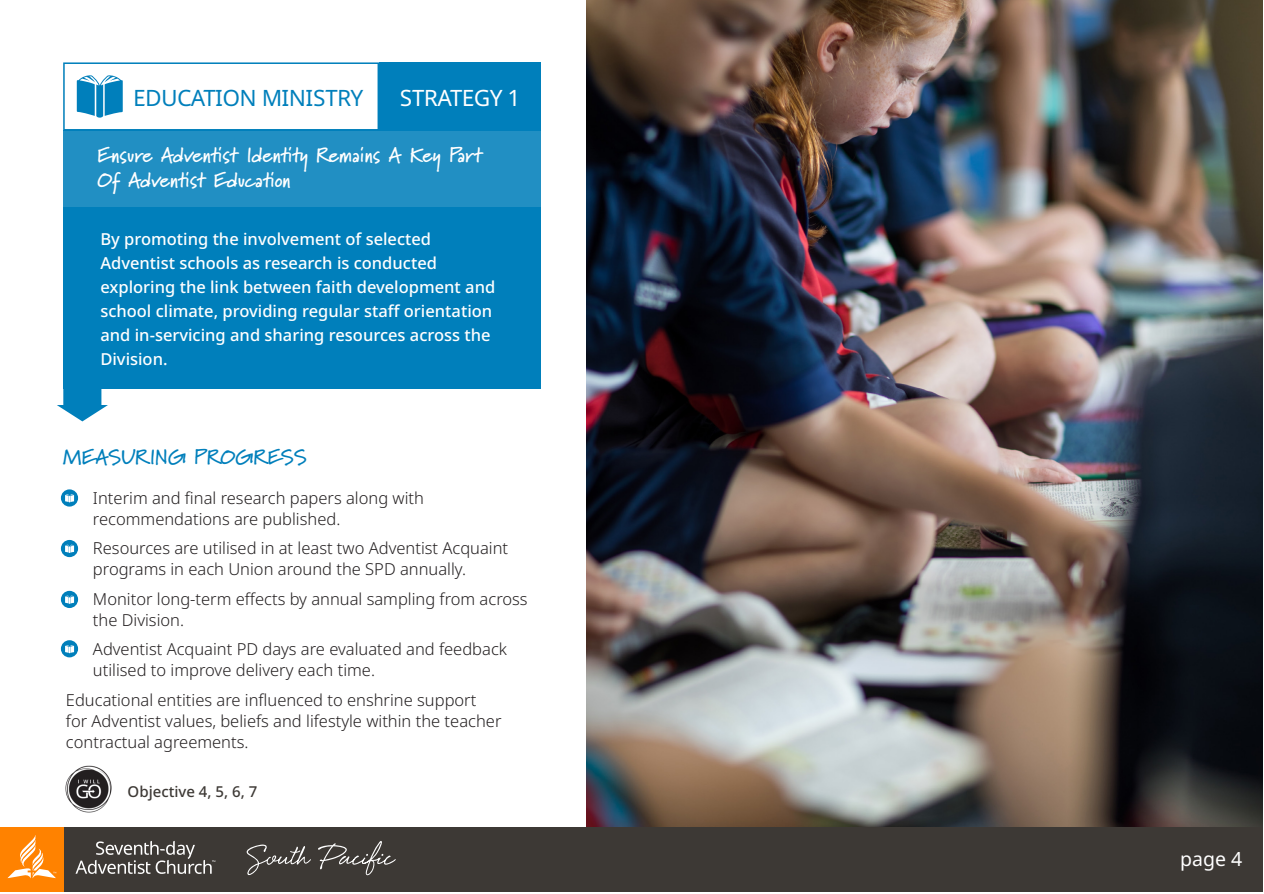
<style>
.page{position:relative;width:1264px;height:894px;background:#fff}
.page>*{position:absolute;margin:0;border:0;box-sizing:border-box;transform-origin:0 0}
.t1{font:22.5px "Advent Sans SPD";color:#007fbb}
.t2{font:22.5px "Advent Sans SPD";color:#fff}
.t3{font:700 21px/25.2px "Marydale";color:#fff}
.t4{font:700 21px "Marydale";letter-spacing:-.005em;color:#007fbb}
.t5{font:19.5px "Noto Sans";color:#fff}
.List_Paragraph{font:300 16.5px/21px "Noto Sans";color:#231f20}
.t6{font:500 16.5px/24px "Noto Sans";color:#fff}
.List_Paragraph-2{font:500 15px "Noto Sans";color:#3d3935}
</style>
<div class="page">
<svg style="left:57px;top:388px;width:51px;height:33px"></svg>
<div style="left:63px;top:130px;width:478px;height:258px;background:#007fbb"></div>
<div style="left:63px;top:131px;width:478px;height:75px;background:#218fc3"></div>
<img style="left:587px;top:0;width:675px;height:826px">
<div style="left:61px;top:489px;width:17px;height:17px;background:#007fbb;border-radius:50%"></div>
<div style="left:379px;top:62px;width:162px;height:68px;background:#007fbb"></div>
<div style="left:63px;top:62px;width:316px;height:68px;border:2px solid #007fbb"></div>
<svg style="left:77px;top:75px;width:46px;height:43px"></svg>
<div style="left:61px;top:539px;width:17px;height:18px;background:#007fbb;border-radius:50%"></div>
<div style="left:61px;top:590px;width:17px;height:17px;background:#007fbb;border-radius:50%"></div>
<div style="left:61px;top:640px;width:17px;height:17px;background:#007fbb;border-radius:50%"></div>
<div style="left:56px;top:826px;width:1206px;height:65px;background:#3d3935"></div>
<div style="left:0;top:826px;width:64px;height:65px;background:#ff8200"></div>
<svg style="left:8px;top:835px;width:48px;height:43px"></svg>
<svg style="left:76px;top:841px;width:139px;height:32px"></svg>
<svg style="left:247px;top:841px;width:149px;height:33px"></svg>
<img style="left:65px;top:765px;width:47px;height:48px">
<svg style="left:65px;top:494px;width:10px;height:9px"></svg>
<svg style="left:65px;top:544px;width:10px;height:9px"></svg>
<svg style="left:65px;top:595px;width:10px;height:9px"></svg>
<svg style="left:65px;top:645px;width:10px;height:11px"></svg>
<p class="t1" style="left:133px;top:81px;width:231px">EDUCATION MINISTRY</p>
<p class="t2" style="left:400px;top:81px;width:122px">STRATEGY 1</p>
<p class="t3" style="left:98px;top:142px;width:386px">Ensure Adventist Identity Remains A Key Part<br>Of Adventist Education</p>
<p class="t6" style="left:100px;top:227px;width:396px">By promoting the involvement of selected Adventist schools as research is conducted exploring the link between faith development and school climate, providing regular staff orientation and in-servicing and sharing resources across the Division.</p>
<p class="t4" style="left:63px;top:444px;width:245px">MEASURING PROGRESS</p>
<p class="List_Paragraph" style="left:93px;top:487px;width:332px;text-indent:-30px">• Interim and final research papers along with recommendations are published.</p>
<p class="List_Paragraph" style="left:93px;top:538px;width:417px;text-indent:-30px">• Resources are utilised in at least two Adventist Acquaint programs in each Union around the SPD annually.</p>
<p class="List_Paragraph" style="left:93px;top:588px;width:436px;text-indent:-30px">• Monitor long-term effects by annual sampling from across the Division.</p>
<p class="List_Paragraph" style="left:93px;top:639px;width:415px;text-indent:-30px">• Adventist Acquaint PD days are evaluated and feedback utilised to improve delivery each time.</p>
<p class="List_Paragraph" style="left:66px;top:689px;width:437px">Educational entities are influenced to enshrine support for Adventist values, beliefs and lifestyle within the teacher contractual agreements.</p>
<p class="List_Paragraph-2" style="left:128px;top:781px;width:131px">Objective 4, 5, 6, 7</p>
<p class="t5" style="left:1180px;top:844px;width:64px">page 4</p>
</div>
